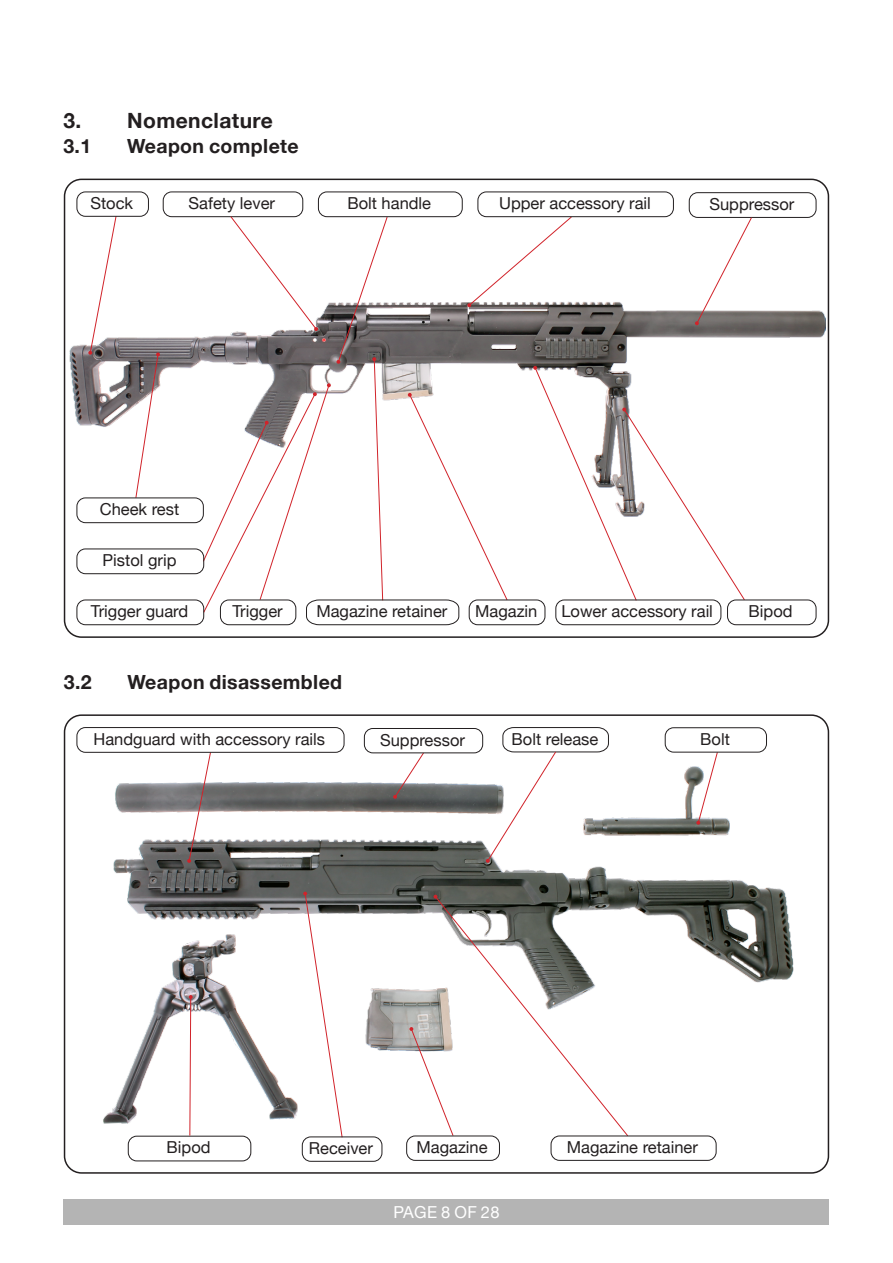
<style>
.page{position:relative;width:893px;height:1263px;background:#fff}
.page>*{position:absolute;margin:0;border:0;box-sizing:border-box;transform-origin:0 0}
.t1{font:700 21px "Helvetica Neue";letter-spacing:.02em;color:#231f20}
.t2{font:700 19.5px "Helvetica Neue";letter-spacing:.02em;color:#231f20}
.B_T_Fliesstext_nomenclature{font:16.5px "Helvetica Neue";color:#231f20}
.t3{font:16.5px "Helvetica Neue";letter-spacing:.02em;color:#fff}
</style>
<div class="page">
<div style="left:64px;top:1199px;width:765px;height:26px;background:#b4b4b4"></div>
<img style="left:103px;top:727px;width:691px;height:431px">
<div style="left:64px;top:714px;width:765px;height:460px;border:2px solid #231f20;border-radius:17px"></div>
<svg style="left:187px;top:753px;width:24px;height:110px"></svg>
<svg style="left:393px;top:753px;width:32px;height:46px"></svg>
<div style="left:364px;top:728px;width:119px;height:25px;border:1px solid #231f20;border-radius:9px"></div>
<div style="left:77px;top:727px;width:267px;height:26px;border:1px solid #231f20;border-radius:9px"></div>
<svg style="left:486px;top:727px;width:123px;height:136px"></svg>
<svg style="left:696px;top:752px;width:22px;height:73px"></svg>
<div style="left:665px;top:727px;width:102px;height:25px;border:1px solid #231f20;border-radius:9px"></div>
<svg style="left:409px;top:1027px;width:25px;height:109px"></svg>
<div style="left:406px;top:1135px;width:94px;height:26px;border:1px solid #231f20;border-radius:9px"></div>
<svg style="left:303px;top:891px;width:40px;height:247px"></svg>
<div style="left:128px;top:1136px;width:123px;height:25px;border:1px solid #231f20;border-radius:9px"></div>
<svg style="left:434px;top:895px;width:195px;height:242px"></svg>
<svg style="left:433px;top:894px;width:4px;height:5px"></svg>
<div style="left:551px;top:1135px;width:165px;height:26px;border:1px solid #231f20;border-radius:9px"></div>
<svg style="left:189px;top:995px;width:4px;height:141px"></svg>
<img style="left:70px;top:310px;width:755px;height:206px">
<div style="left:64px;top:179px;width:765px;height:459px;border:2px solid #231f20;border-radius:17px"></div>
<div style="left:318px;top:192px;width:145px;height:25px;border:1px solid #231f20;border-radius:9px"></div>
<div style="left:477px;top:192px;width:197px;height:25px;border:1px solid #231f20;border-radius:9px"></div>
<svg style="left:88px;top:217px;width:29px;height:138px"></svg>
<div style="left:77px;top:192px;width:72px;height:25px;border:1px solid #231f20;border-radius:9px"></div>
<svg style="left:135px;top:352px;width:25px;height:145px"></svg>
<div style="left:77px;top:549px;width:127px;height:25px;border:1px solid #231f20;border-radius:9px"></div>
<div style="left:77px;top:600px;width:127px;height:25px;border:1px solid #231f20;border-radius:9px"></div>
<div style="left:727px;top:600px;width:89px;height:25px;border:1px solid #231f20;border-radius:9px"></div>
<div style="left:689px;top:192px;width:127px;height:26px;border:1px solid #231f20;border-radius:9px"></div>
<div style="left:163px;top:192px;width:140px;height:25px;border:1px solid #231f20;border-radius:9px"></div>
<svg style="left:202px;top:216px;width:550px;height:409px"></svg>
<div style="left:77px;top:497px;width:127px;height:26px;border:1px solid #231f20;border-radius:9px"></div>
<div style="left:302px;top:1136px;width:80px;height:26px;border:1px solid #231f20;border-radius:9px"></div>
<p class="t1" style="left:63px;top:107px;width:211px">3. Nomenclature</p>
<p class="t2" style="left:63px;top:134px;width:29px">3.1</p>
<p class="t2" style="left:127px;top:134px;width:173px">Weapon complete</p>
<p class="B_T_Fliesstext_nomenclature" style="left:90px;top:193px;width:44px">Stock</p>
<p class="B_T_Fliesstext_nomenclature" style="left:347px;top:193px;width:85px">Bolt handle</p>
<p class="B_T_Fliesstext_nomenclature" style="left:499px;top:193px;width:153px">Upper accessory rail</p>
<p class="B_T_Fliesstext_nomenclature" style="left:189px;top:193px;width:88px">Safety lever</p>
<p class="B_T_Fliesstext_nomenclature" style="left:709px;top:194px;width:86px">Suppressor</p>
<p class="B_T_Fliesstext_nomenclature" style="left:100px;top:499px;width:81px">Cheek rest</p>
<p class="B_T_Fliesstext_nomenclature" style="left:103px;top:550px;width:75px">Pistol grip</p>
<p class="B_T_Fliesstext_nomenclature" style="left:91px;top:601px;width:99px">Trigger guard</p>
<p class="B_T_Fliesstext_nomenclature" style="left:232px;top:601px;width:52px">Trigger</p>
<p class="B_T_Fliesstext_nomenclature" style="left:316px;top:601px;width:133px">Magazine retainer</p>
<p class="B_T_Fliesstext_nomenclature" style="left:475px;top:601px;width:64px">Magazin</p>
<p class="B_T_Fliesstext_nomenclature" style="left:561px;top:601px;width:153px">Lower accessory rail</p>
<p class="B_T_Fliesstext_nomenclature" style="left:749px;top:601px;width:46px">Bipod</p>
<p class="t2" style="left:64px;top:670px;width:29px">3.2</p>
<p class="t2" style="left:128px;top:670px;width:216px">Weapon disassembled</p>
<p class="B_T_Fliesstext_nomenclature" style="left:93px;top:729px;width:233px">Handguard with accessory rails</p>
<p class="B_T_Fliesstext_nomenclature" style="left:380px;top:730px;width:86px">Suppressor</p>
<p class="B_T_Fliesstext_nomenclature" style="left:512px;top:729px;width:88px">Bolt release</p>
<p class="B_T_Fliesstext_nomenclature" style="left:700px;top:729px;width:31px">Bolt</p>
<p class="B_T_Fliesstext_nomenclature" style="left:167px;top:1138px;width:46px">Bipod</p>
<p class="B_T_Fliesstext_nomenclature" style="left:416px;top:1137px;width:73px">Magazine</p>
<p class="B_T_Fliesstext_nomenclature" style="left:567px;top:1137px;width:133px">Magazine retainer</p>
<p class="B_T_Fliesstext_nomenclature" style="left:309px;top:1138px;width:66px">Receiver</p>
<p class="t3" style="left:393px;top:1202px;width:108px">PAGE 8 OF 28</p>
</div>
